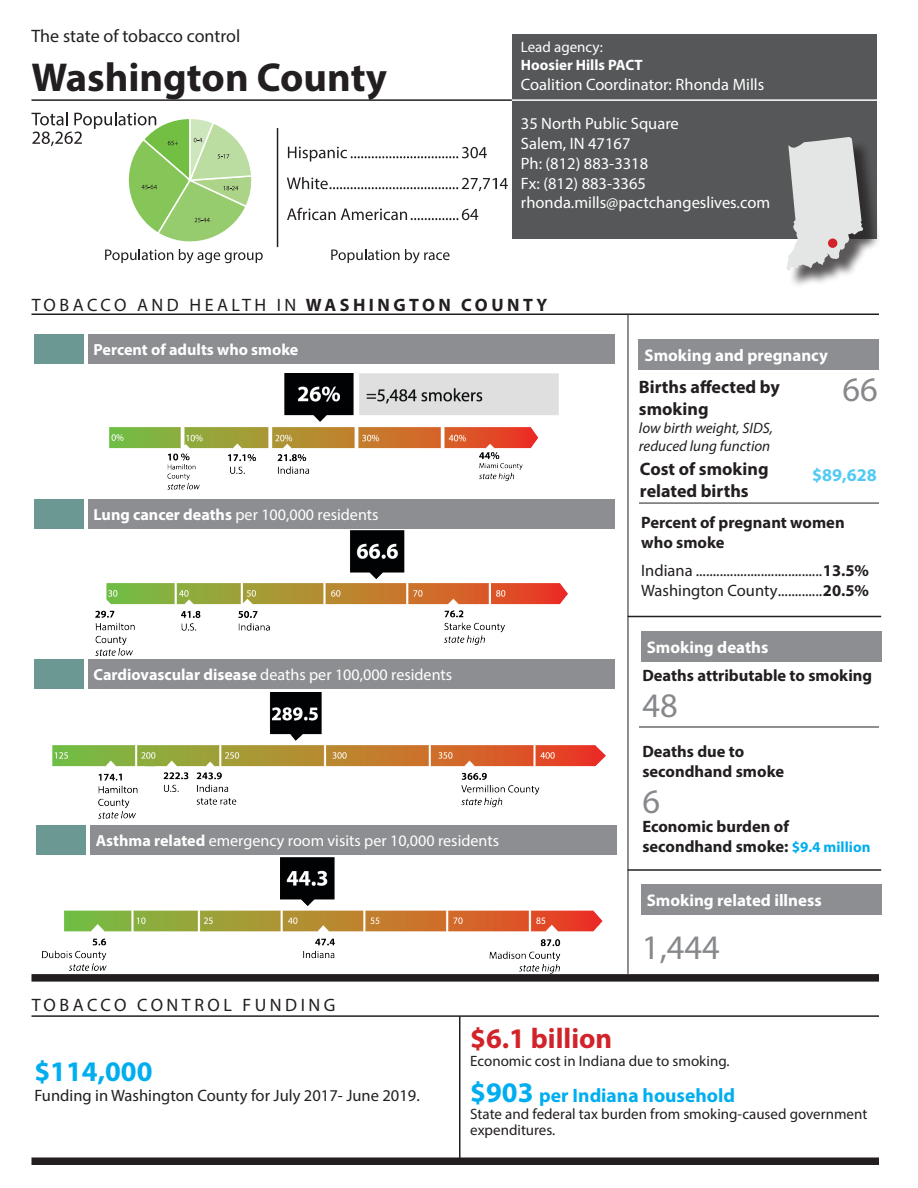
<style>
.page{position:relative;width:918px;height:1188px;background:#fff}
.page>*{position:absolute;margin:0;border:0;box-sizing:border-box;transform-origin:0 0}
.t1{font:700 40.5px "Myriad Pro";color:#231f20}
.t2{font:34.5px "Myriad Pro";color:#86888b}
.t3{font:700 28.5px "Myriad Pro";color:#d2232a}
.t4{font:700 28.5px "Myriad Pro";color:#00aeef}
.t5{font:700 19.5px "Myriad Pro";color:#00aeef}
.t6{font:18px "Myriad Pro";letter-spacing:.195em;color:#231f20}
.t7{font:700 18px/21.6px "Myriad Pro";color:#231f20}
.t8{font:18px "Myriad Pro";color:#231f20}
.t9{font:700 18px "Myriad Pro";color:#53caf5}
.t10{font:700 16.95px "Myriad Pro";color:#fff}
.t11{font:16.5px/19.8px "Myriad Pro";color:#231f20}
.t12{font:16.5px/19.8px "Myriad Pro";color:#fff}
.t13{font:700 16.5px/19.8px "Myriad Pro";color:#231f20}
.t14{font:16.05px "Myriad Pro";color:#fff}
.t15{font:700 16.05px "Myriad Pro";color:#fff}
.t16{font:15px/16.5px "Myriad Pro";color:#231f20}
.t17{font:italic 15px/18px "Myriad Pro";color:#231f20}
.t18{font:700 15px "Myriad Pro";color:#fff}
.t19{font:15px "Myriad Pro";color:#fff}
.s1{font-weight:700}
.s2{font-size:15px;color:#00aeef}
.s3{font-size:28.5px}
</style>
<div class="page">
<div style="left:88px;top:499px;width:526px;height:29px;background:#8c8e91"></div>
<div style="left:88px;top:335px;width:526px;height:29px;background:#8c8e91"></div>
<div style="left:639px;top:339px;width:240px;height:31px;background:#8c8e91"></div>
<div style="left:641px;top:631px;width:240px;height:31px;background:#8c8e91"></div>
<div style="left:641px;top:884px;width:240px;height:31px;background:#8c8e91"></div>
<div style="left:88px;top:659px;width:526px;height:30px;background:#8c8e91"></div>
<div style="left:90px;top:825px;width:526px;height:29px;background:#8c8e91"></div>
<div style="left:34px;top:659px;width:50px;height:30px;background:#6c9894"></div>
<div style="left:36px;top:825px;width:50px;height:29px;background:#6c9894"></div>
<div style="left:34px;top:499px;width:50px;height:29px;background:#6c9894"></div>
<div style="left:34px;top:335px;width:50px;height:29px;background:#6c9894"></div>
<div style="left:32px;top:974px;width:847px;height:8px;background:#231f20"></div>
<div style="left:32px;top:1157px;width:847px;height:8px;background:#231f20"></div>
<hr style="left:32px;top:314px;width:847px;height:1px;background:#231f20">
<hr style="left:32px;top:1015px;width:847px;height:2px;background:#231f20">
<hr style="left:628px;top:315px;width:1px;height:659px;background:#231f20">
<hr style="left:459px;top:1016px;width:1px;height:146px;background:#231f20">
<hr style="left:639px;top:503px;width:240px;height:1px;background:#231f20">
<hr style="left:639px;top:727px;width:240px;height:1px;background:#231f20">
<hr style="left:628px;top:616px;width:253px;height:1px;background:#231f20">
<hr style="left:628px;top:869px;width:253px;height:2px;background:#231f20">
<div style="left:512px;top:34px;width:365px;height:205px;background:#565759"></div>
<hr style="left:504px;top:99px;width:388px;height:2px;background:#fff">
<hr style="left:32px;top:99px;width:480px;height:2px;background:#231f20">
<div style="left:790px;top:140px;width:91px;height:149px;background:#231f20;opacity:.75"></div>
<svg style="left:786px;top:137px;width:77px;height:134px;background:#c3c4c5"></svg>
<div style="left:828px;top:238px;width:9px;height:10px;background:#d2232a;border-radius:50%"></div>
<hr style="left:277px;top:128px;width:1px;height:119px;background:#231f20">
<svg style="left:32px;top:112px;width:231px;height:151px"></svg>
<svg style="left:331px;top:249px;width:119px;height:14px"></svg>
<svg style="left:288px;top:147px;width:199px;height:15px"></svg>
<svg style="left:287px;top:177px;width:221px;height:14px"></svg>
<svg style="left:287px;top:208px;width:191px;height:12px"></svg>
<img style="left:109px;top:373px;width:449px;height:116px">
<img style="left:96px;top:531px;width:472px;height:124px">
<img style="left:52px;top:692px;width:554px;height:126px">
<img style="left:43px;top:857px;width:559px;height:116px">
<p class="t8" style="left:32px;top:25px;width:210px">The state of tobacco control</p>
<h1 class="t1" style="left:32px;top:51px;width:357px">Washington County</h1>
<p class="t19" style="left:521px;top:37px;width:84px">Lead agency:</p>
<p class="t18" style="left:521px;top:55px;width:123px">Hoosier Hills PACT</p>
<p class="t12" style="left:521px;top:74px;width:245px">Coalition Coordinator: Rhonda Mills</p>
<p class="t12" style="left:521px;top:113px;width:251px">35 North Public Square<br>Salem, IN 47167<br>Ph: (812) 883-3318<br>Fx: (812) 883-3365 rhonda.mills@pactchangeslives.com</p>
<p class="t6" style="left:32px;top:293px;width:517px">TOBACCO AND HEALTH IN <span class="s1">WASHINGTON COUNTY</span></p>
<p class="t15" style="left:94px;top:339px;width:206px">Percent of adults who smoke</p>
<p class="t10" style="left:645px;top:344px;width:185px">Smoking and pregnancy</p>
<p class="t7" style="left:639px;top:376px;width:142px">Births affected by smoking</p>
<p class="t17" style="left:639px;top:418px;width:135px">low birth weight, SIDS, reduced lung function</p>
<h2 class="t2" style="left:843px;top:369px;width:37px">66</h2>
<p class="t14" style="left:94px;top:504px;width:287px"><span class="s1">Lung cancer deaths</span> per 100,000 residents</p>
<p class="t14" style="left:94px;top:665px;width:360px"><span class="s1">Cardiovascular disease</span> deaths per 100,000 residents</p>
<p class="t14" style="left:96px;top:830px;width:405px"><span class="s1">Asthma related</span> emergency room visits per 10,000 residents</p>
<p class="t6" style="left:32px;top:994px;width:305px">TOBACCO CONTROL FUNDING</p>
<p class="t7" style="left:640px;top:458px;width:130px">Cost of smoking related births</p>
<p class="t9" style="left:812px;top:464px;width:66px">$89,628</p>
<p class="t13" style="left:641px;top:512px;width:205px">Percent of pregnant women who smoke</p>
<p class="t11" style="left:641px;top:561px;width:229px">Indiana .....................................<span class="s1">13.5%<br></span>Washington County.............<span class="s1">20.5%</span></p>
<p class="t10" style="left:647px;top:636px;width:123px">Smoking deaths</p>
<p class="t13" style="left:642px;top:665px;width:231px">Deaths attributable to smoking</p>
<h2 class="t2" style="left:642px;top:684px;width:37px">48</h2>
<p class="t13" style="left:642px;top:741px;width:143px">Deaths due to secondhand smoke</p>
<h2 class="t2" style="left:642px;top:780px;width:19px">6</h2>
<p class="t13" style="left:642px;top:816px;width:230px">Economic burden of secondhand smoke: <span class="s2">$9.4 million</span></p>
<p class="t10" style="left:647px;top:889px;width:176px">Smoking related illness</p>
<h2 class="t2" style="left:642px;top:926px;width:79px">1,444</h2>
<h3 class="t4" style="left:34px;top:1053px;width:120px">$114,000</h3>
<p class="t11" style="left:34px;top:1085px;width:387px">Funding in Washington County for July 2017- June 2019.</p>
<h3 class="t3" style="left:470px;top:1020px;width:144px">$6.1 billion</h3>
<p class="t16" style="left:470px;top:1053px;width:261px">Economic cost in Indiana due to smoking.</p>
<p class="t5" style="left:470px;top:1083px;width:266px"><span class="s3">$903</span> per Indiana household</p>
<p class="t16" style="left:470px;top:1105px;width:399px">State and federal tax burden from smoking-caused government expenditures.</p>
</div>
